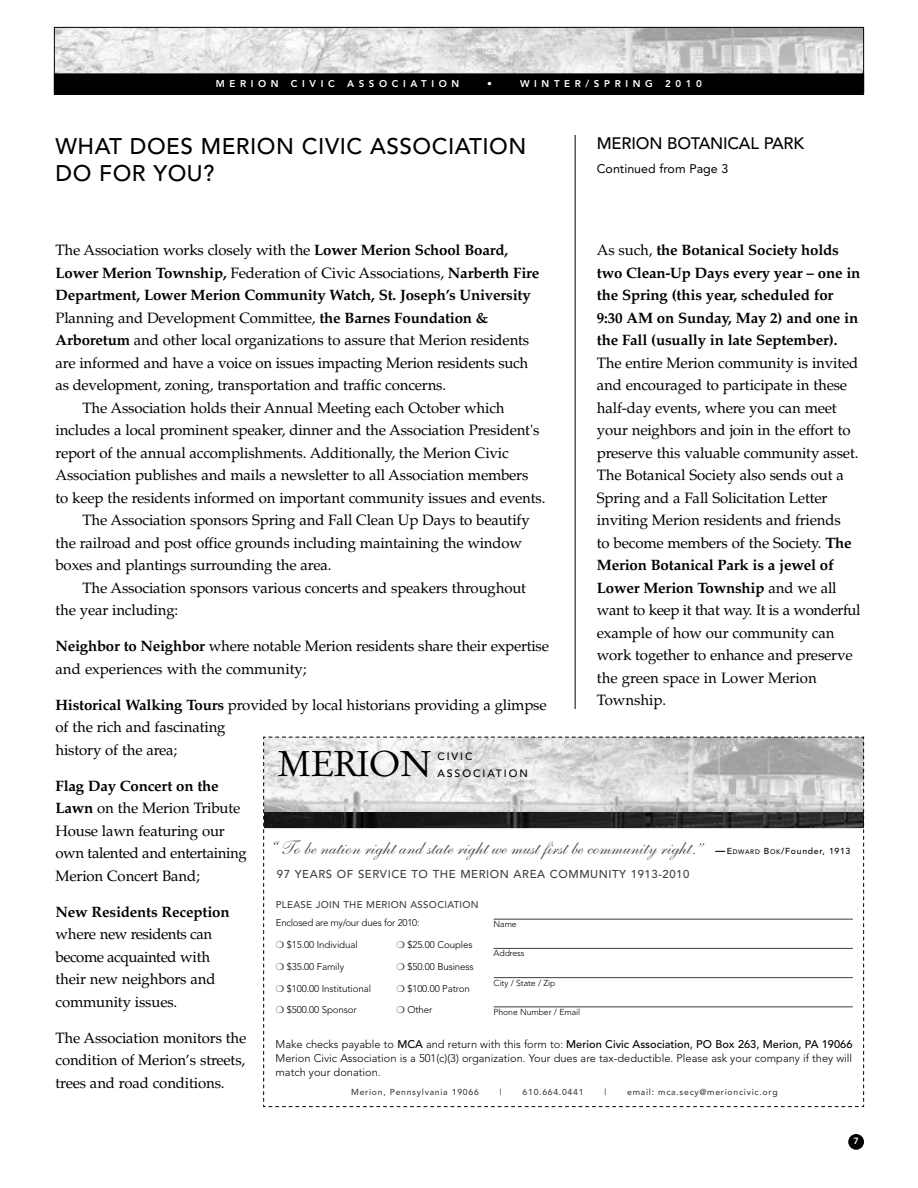
<style>
.page{position:relative;width:918px;height:1188px;background:#fff}
.page>*{position:absolute;margin:0;border:0;box-sizing:border-box;transform-origin:0 0}
.t1{font:35.7px "Stempel Garamond Roman+UZHNMP";color:#000}
.t2{font:500 22.5px/27px "Avenir";letter-spacing:.02em;color:#000}
.t3{font:19.5px "Shelley Andante Script+DUYKQI";color:#404040}
.t4{font:500 16.5px "Avenir";letter-spacing:-.01em;color:#000}
.t5{font:15px/22.5px "Palatino";letter-spacing:-.01em;color:#000}
.t6{font:700 15px/22.5px "Palatino";letter-spacing:-.01em;color:#000}
.t7{font:12.45px "Avenir";color:#000}
.t8{font:11.4px "Avenir Medium+JTBVSV";letter-spacing:.05em;color:#404040}
.t9{font:11.1px/14.1px "Avenir Light+EIXBGD";color:#000}
.t10{font:11.1px "Avenir Medium+JTBVSV";color:#000}
.t11{font:10.5px "Avenir Medium+JTBVSV";letter-spacing:.185em;color:#000}
.t12{font:9.75px "Avenir Light+EIXBGD";letter-spacing:-.01em;color:#000}
.t13{font:800 9.75px "Avenir";letter-spacing:.475em;color:#fff}
.t14{font:9.75px "Avenir Medium+JTBVSV";letter-spacing:.03em;color:#404040}
.t15{font:9.75px "Avenir Light+EIXBGD";letter-spacing:-.03em;color:#000}
.t16{font:800 9px "Avenir";color:#fff}
.t17{font:8.7px "Avenir Medium+JTBVSV";letter-spacing:.085em;color:#404040}
.t18{font:8.7px "Avenir Light+EIXBGD";letter-spacing:-.01em;color:#000}
.t19{font:8.7px "Avenir Medium+JTBVSV";letter-spacing:.085em;color:#000}
.s1{font-weight:700}
.s2{font-weight:400}
.s3{font-family:"Avenir Light+EIXBGD";color:#000}
.s4{font-size:6.45px}
.s5{color:#404040}
.s6{font-family:"Avenir Light+EIXBGD"}
</style>
<div class="page">
<div style="left:848px;top:1134px;width:16px;height:16px;background:#000;border-radius:50%"></div>
<img style="left:56px;top:29px;width:806px;height:45px">
<div style="left:54px;top:27px;width:810px;height:65px;border:1px solid #000"></div>
<div style="left:55px;top:74px;width:808px;height:20px;background:#000"></div>
<div style="left:54px;top:74px;width:810px;height:21px;border:1px solid #000"></div>
<hr style="left:575px;top:135px;width:1px;height:574px;background:#000">
<svg style="left:263px;top:736px;width:601px;height:371px"></svg>
<p class="t13" style="left:216px;top:80px;width:64px">MERION</p>
<p class="t13" style="left:291px;top:80px;width:45px">CIVIC</p>
<p class="t13" style="left:347px;top:80px;width:114px">ASSOCIATION</p>
<p class="t13" style="left:487px;top:80px;width:6px">•</p>
<p class="t13" style="left:520px;top:80px;width:134px">WINTER/SPRING</p>
<p class="t13" style="left:665px;top:80px;width:38px">2010</p>
<h2 class="t2" style="left:56px;top:134px;width:472px">WHAT DOES MERION CIVIC ASSOCIATION<br>DO FOR YOU?</h2>
<p class="t4" style="left:597px;top:136px;width:209px">MERION BOTANICAL PARK</p>
<p class="t7" style="left:597px;top:164px;width:133px">Continued from Page 3</p>
<p class="t5" style="left:56px;top:239px;width:454px">The Association works closely with the <span class="s1">Lower Merion School Board,</span></p>
<p class="t6" style="left:56px;top:262px;width:485px">Lower Merion Township, <span class="s2">Federation of Civic Associations,</span> Narberth Fire</p>
<p class="t6" style="left:56px;top:284px;width:477px">Department, Lower Merion Community Watch, St. Joseph’s University</p>
<p class="t5" style="left:56px;top:307px;width:434px">Planning and Development Committee, <span class="s1">the Barnes Foundation &amp;</span></p>
<p class="t5" style="left:56px;top:329px;width:475px"><span class="s1">Arboretum</span> and other local organizations to assure that Merion residents</p>
<p class="t5" style="left:55px;top:352px;width:474px">are informed and have a voice on issues impacting Merion residents such</p>
<p class="t5" style="left:55px;top:374px;width:392px">as development, zoning, transportation and traffic concerns.</p>
<p class="t5" style="left:82px;top:397px;width:424px">The Association holds their Annual Meeting each October which</p>
<p class="t5" style="left:55px;top:419px;width:485px">includes a local prominent speaker, dinner and the Association President's</p>
<p class="t5" style="left:55px;top:442px;width:455px">report of the annual accomplishments. Additionally, the Merion Civic</p>
<p class="t5" style="left:56px;top:464px;width:474px">Association publishes and mails a newsletter to all Association members</p>
<p class="t5" style="left:56px;top:487px;width:491px">to keep the residents informed on important community issues and events.</p>
<p class="t5" style="left:83px;top:509px;width:449px">The Association sponsors Spring and Fall Clean Up Days to beautify</p>
<p class="t5" style="left:56px;top:532px;width:468px">the railroad and post office grounds including maintaining the window</p>
<p class="t5" style="left:56px;top:554px;width:278px">boxes and plantings surrounding the area.</p>
<p class="t5" style="left:83px;top:577px;width:445px">The Association sponsors various concerts and speakers throughout</p>
<p class="t5" style="left:56px;top:599px;width:124px">the year including:</p>
<p class="t5" style="left:55px;top:635px;width:495px"><span class="s1">Neighbor to Neighbor</span> where notable Merion residents share their expertise and experiences with the community;</p>
<p class="t5" style="left:56px;top:694px;width:493px"><span class="s1">Historical Walking Tours</span> provided by local historians providing a glimpse of the rich and fascinating<br>history of the area;</p>
<p class="t5" style="left:56px;top:775px;width:193px"><span class="s1">Flag Day Concert on the<br>Lawn</span> on the Merion Tribute<br>House lawn featuring our own talented and entertaining<br>Merion Concert Band;</p>
<p class="t6" style="left:56px;top:901px;width:176px">New Residents Reception</p>
<p class="t5" style="left:56px;top:923px;width:162px">where new residents can become acquainted with their new neighbors and community issues.</p>
<p class="t5" style="left:56px;top:1027px;width:192px;text-align:justify">The Association monitors the condition of Merion’s streets, trees and road conditions.</p>
<p class="t6" style="left:597px;top:239px;width:265px"><span class="s2">As such,</span> the Botanical Society holds two Clean-Up Days every year – one in the Spring (this year, scheduled for 9:30 AM on Sunday, May 2) and one in the Fall (usually in late September).</p>
<p class="t5" style="left:597px;top:352px;width:265px">The entire Merion community is invited and encouraged to participate in these half-day events, where you can meet your neighbors and join in the effort to preserve this valuable community asset.<br>The Botanical Society also sends out a Spring and a Fall Solicitation Letter inviting Merion residents and friends<br>to become members of the Society. <span class="s1">The Merion Botanical Park is a jewel of Lower Merion Township</span> and we all want to keep it that way. It is a wonderful example of how our community can work together to enhance and preserve the green space in Lower Merion Township.</p>
<h1 class="t1" style="left:277px;top:749px;width:156px">MERION</h1>
<p class="t11" style="left:437px;top:752px;width:37px">CIVIC</p>
<p class="t11" style="left:437px;top:769px;width:92px">ASSOCIATION</p>
<h3 class="t3" style="left:268px;top:841px;width:459px"><sup>“</sup> To benation rightandstaterightwemustfirstbecommunity right.” <span class="s3">–</span></h3>
<p class="t19" style="left:727px;top:848px;width:125px">E<span class="s4">DWARD</span> B<span class="s4">OK</span>/Founder, 1913</p>
<p class="t8" style="left:277px;top:869px;width:414px">97 YEARS OF SERVICE TO THE MERION AREA COMMUNITY 1913-2010</p>
<p class="t14" style="left:276px;top:900px;width:204px">PLEASE JOIN THE MERION ASSOCIATION</p>
<p class="t15" style="left:276px;top:918px;width:145px">Enclosed are my/our dues for 2010:</p>
<p class="t12" style="left:276px;top:940px;width:83px"><span class="s5">❍</span> $15.00 Individual</p>
<p class="t12" style="left:396px;top:940px;width:78px"><span class="s5">❍</span> $25.00 Couples</p>
<p class="t12" style="left:276px;top:962px;width:70px"><span class="s5">❍</span> $35.00 Family</p>
<p class="t12" style="left:396px;top:962px;width:79px"><span class="s5">❍</span> $50.00 Business</p>
<p class="t12" style="left:276px;top:984px;width:97px"><span class="s5">❍</span> $100.00 Institutional</p>
<p class="t12" style="left:396px;top:984px;width:75px"><span class="s5">❍</span> $100.00 Patron</p>
<p class="t12" style="left:276px;top:1006px;width:82px"><span class="s5">❍</span> $500.00 Sponsor</p>
<p class="t12" style="left:396px;top:1006px;width:38px"><span class="s5">❍</span> Other</p>
<p class="t18" style="left:494px;top:921px;width:25px">Name</p>
<p class="t18" style="left:494px;top:950px;width:32px">Address</p>
<p class="t18" style="left:494px;top:979px;width:63px">City / State / Zip</p>
<p class="t18" style="left:494px;top:1008px;width:88px">Phone Number / Email</p>
<p class="t10" style="left:276px;top:1039px;width:578px"><span class="s6">Make checks payable to</span> MCA <span class="s6">and return with this form to:</span> Merion Civic Association, PO Box 263, Merion, PA 19066</p>
<p class="t9" style="left:276px;top:1052px;width:578px">Merion Civic Association is a 501(c)(3) organization. Your dues are tax-deductible. Please ask your company if they will match your donation.</p>
<p class="t17" style="left:351px;top:1089px;width:129px">Merion, Pennsylvania 19066</p>
<p class="t17" style="left:500px;top:1089px;width:3px">|</p>
<p class="t17" style="left:523px;top:1089px;width:62px">610.664.0441</p>
<p class="t17" style="left:604px;top:1089px;width:3px">|</p>
<p class="t17" style="left:627px;top:1089px;width:152px">email: mca.secy@merioncivic.org</p>
<p class="t16" style="left:853px;top:1137px;width:7px">7</p>
</div>
